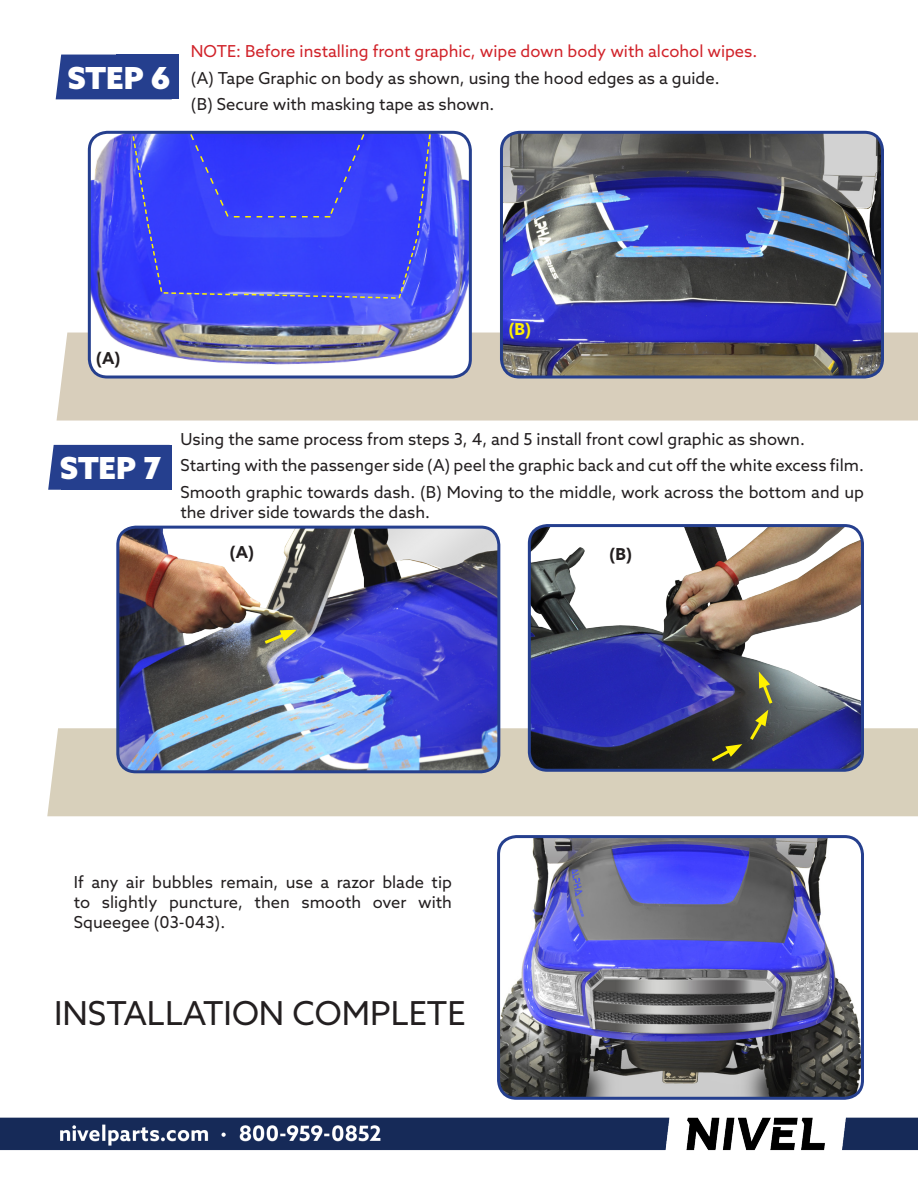
<style>
.page{position:relative;width:918px;height:1188px;background:#fff}
.page>*{position:absolute;margin:0;border:0;box-sizing:border-box;transform-origin:0 0}
.t1{font:33px "Azo Sans";color:#231f20}
.t2{font:900 30.45px "Azo Sans";color:#fff}
.t3{font:16.5px/19.8px "Azo Sans";color:#231f20}
.t4{font:16.5px "Azo Sans";color:#d1232a}
.t5{font:700 16.5px "Azo Sans";color:#231f20}
.t6{font:700 16.5px "Azo Sans";color:#fff101}
</style>
<div class="page">
<div style="left:47px;top:728px;width:871px;height:88px;background:#d8d0bb"></div>
<img style="left:118px;top:527px;width:381px;height:245px">
<div style="left:116px;top:526px;width:384px;height:247px;border:3px solid #253f8e;border-radius:18px"></div>
<img style="left:0;top:1117px;width:918px;height:34px">
<div style="left:57px;top:333px;width:861px;height:88px;background:#d8cebb"></div>
<div style="left:56px;top:55px;width:60px;height:44px;background:#253f8e"></div>
<div style="left:116px;top:55px;width:63px;height:44px;background:#253f8e"></div>
<svg style="left:48px;top:445px;width:13px;height:45px"></svg>
<div style="left:61px;top:445px;width:110px;height:45px;background:#253f8e"></div>
<img style="left:501px;top:132px;width:382px;height:245px">
<div style="left:500px;top:131px;width:384px;height:248px;border:3px solid #253f8e;border-radius:18px"></div>
<img style="left:89px;top:132px;width:381px;height:245px">
<div style="left:88px;top:131px;width:384px;height:248px;border:3px solid #253f8e;border-radius:18px"></div>
<img style="left:499px;top:837px;width:361px;height:259px">
<div style="left:497px;top:835px;width:367px;height:265px;border:3px solid #253f8e;border-radius:18px"></div>
<svg style="left:132px;top:132px;width:300px;height:168px;background:#3b42f6"></svg>
<svg style="left:261px;top:630px;width:36px;height:16px"></svg>
<img style="left:529px;top:526px;width:333px;height:244px">
<div style="left:528px;top:524px;width:336px;height:248px;border:3px solid #253f8e;border-radius:18px"></div>
<svg style="left:708px;top:671px;width:67px;height:93px;background:#48484a"></svg>
<p class="t2" style="left:67px;top:57px;width:105px">STEP 6</p>
<p class="t4" style="left:191px;top:40px;width:568px">NOTE: Before installing front graphic, wipe down body with alcohol wipes.</p>
<p class="t3" style="left:191px;top:68px;width:530px">(A) Tape Graphic on body as shown, using the hood edges as a guide.</p>
<p class="t3" style="left:191px;top:94px;width:305px">(B) Secure with masking tape as shown.</p>
<p class="t5" style="left:96px;top:347px;width:26px">(A)</p>
<p class="t6" style="left:508px;top:319px;width:24px">(B)</p>
<p class="t2" style="left:60px;top:448px;width:103px">STEP 7</p>
<p class="t3" style="left:180px;top:429px;width:626px">Using the same process from steps 3, 4, and 5 install front cowl graphic as shown.</p>
<p class="t3" style="left:180px;top:455px;width:685px">Starting with the passenger side (A) peel the graphic back and cut off the white excess film.</p>
<p class="t3" style="left:180px;top:482px;width:685px">Smooth graphic towards dash. (B) Moving to the middle, work across the bottom and up the driver side towards the dash.</p>
<p class="t5" style="left:230px;top:541px;width:26px">(A)</p>
<p class="t5" style="left:609px;top:543px;width:24px">(B)</p>
<p class="t3" style="left:74px;top:872px;width:380px;text-align:justify">If any air bubbles remain, use a razor blade tip to slightly puncture, then smooth over with Squeegee (03-043).</p>
<p class="t1" style="left:54px;top:991px;width:413px">INSTALLATION COMPLETE</p>
</div>
